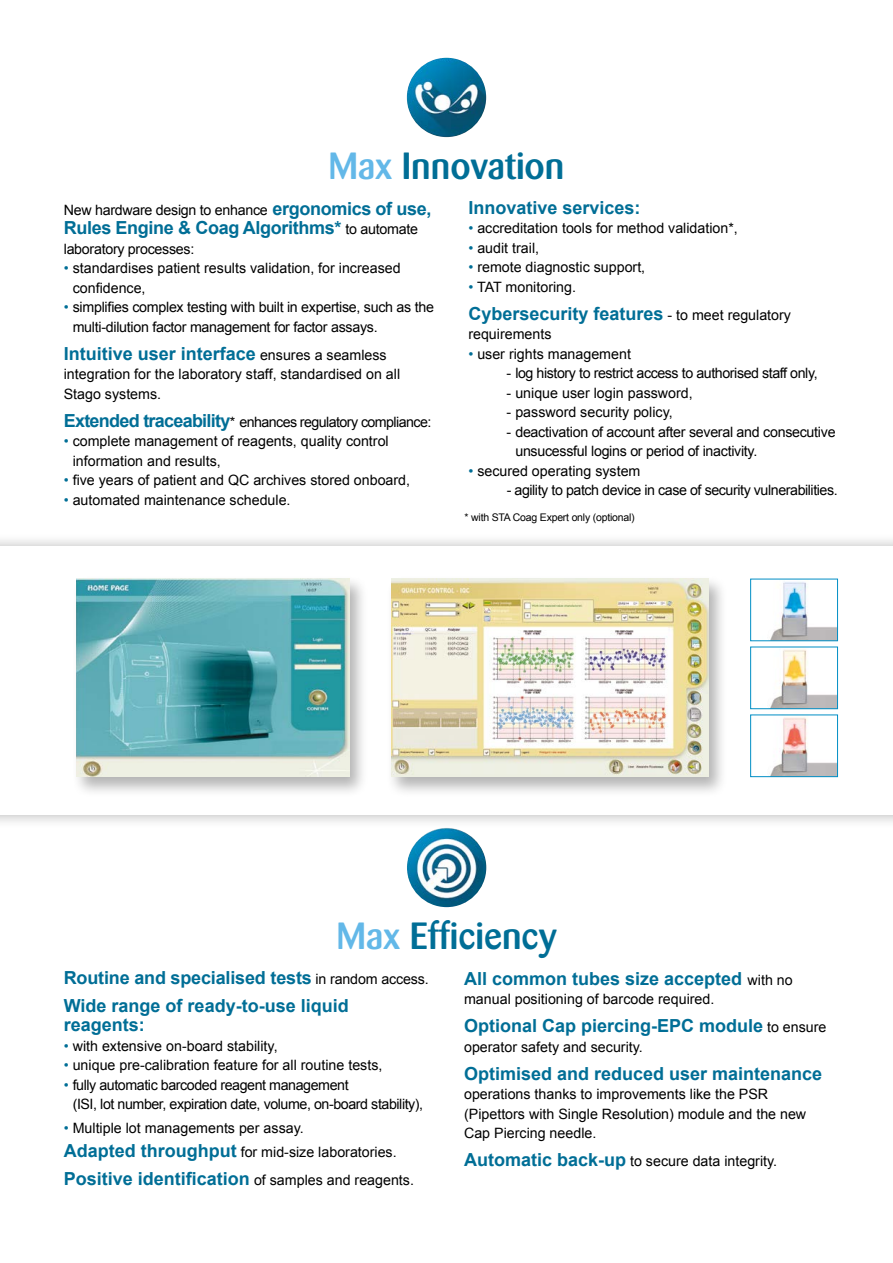
<style>
.page{position:relative;width:893px;height:1263px;background:#fff}
.page>*{position:absolute;margin:0;border:0;box-sizing:border-box;transform-origin:0 0}
.t1{font:500 37.5px "Barmeno";color:#006e96}
.t2{font:700 18px/28px "Arial";color:#006e96}
.t3{font:700 18px "Arial";letter-spacing:-.02em;color:#006e96}
.t4{font:14.25px/19.5px "Arial";color:#000}
.t5{font:14.25px/19.5px "Arial";letter-spacing:-.02em;color:#000}
.t6{font:14.25px/19.5px "Arial";letter-spacing:-.03em;color:#000}
.t7{font:14.25px "Arial";letter-spacing:-.04em;color:#000}
.t8{font:10.5px "Arial";letter-spacing:-.02em;color:#000}
.s1{color:#63b8e8}
.s2{font-weight:700;font-size:18px;color:#006e96}
.s3{font-weight:400;font-size:14.25px;color:#000}
.s4{color:#006e96}
</style>
<div class="page">
<div style="left:0;top:532px;width:893px;height:297px;background:#000;opacity:.3"></div>
<div style="left:0;top:547px;width:893px;height:268px;background:#fff"></div>
<img style="left:407px;top:58px;width:79px;height:79px;border-radius:40px">
<img style="left:407px;top:828px;width:79px;height:79px;border-radius:40px">
<div style="left:71px;top:576px;width:297px;height:222px;background:#000;opacity:.3"></div>
<img style="left:77px;top:579px;width:272px;height:198px">
<div style="left:386px;top:576px;width:341px;height:222px;background:#000;opacity:.3"></div>
<img style="left:391px;top:579px;width:317px;height:198px">
<img style="left:770px;top:649px;width:66px;height:58px">
<div style="left:750px;top:647px;width:88px;height:62px;border:1px solid #008ec5"></div>
<img style="left:770px;top:582px;width:66px;height:57px">
<div style="left:750px;top:579px;width:88px;height:62px;border:1px solid #008ec5"></div>
<img style="left:770px;top:717px;width:66px;height:58px">
<div style="left:750px;top:715px;width:88px;height:62px;border:1px solid #008ec5"></div>
<h1 class="t1" style="left:328px;top:144px;width:237px"><span class="s1">Max</span> Innovation</h1>
<p class="t5" style="left:64px;top:200px;width:369px">New hardware design to enhance <span class="s2">ergonomics of use,</span></p>
<p class="t3" style="left:64px;top:216px;width:356px">Rules Engine &amp; Coag Algorithms* <span class="s3">to automate</span></p>
<p class="t5" style="left:64px;top:239px;width:132px">laboratory processes:</p>
<p class="t4" style="left:73px;top:259px;width:329px;text-indent:-9px"><span class="s4">•</span> standardises patient results validation, for increased confidence,</p>
<p class="t5" style="left:73px;top:298px;width:363px;text-indent:-9px"><span class="s4">•</span> simplifies complex testing with built in expertise, such as the multi-dilution factor management for factor assays.</p>
<p class="t2" style="left:64px;top:340px;width:324px">Intuitive user interface <span class="s3">ensures a seamless</span></p>
<p class="t4" style="left:64px;top:365px;width:338px">integration for the laboratory staff, standardised on all<br>Stago systems.</p>
<p class="t7" style="left:64px;top:412px;width:369px"><span class="s2">Extended traceability</span>* enhances regulatory compliance:</p>
<p class="t4" style="left:73px;top:432px;width:318px;text-indent:-9px"><span class="s4">•</span> complete management of reagents, quality control information and results,</p>
<p class="t4" style="left:64px;top:471px;width:348px"><span class="s4">•</span> five years of patient and QC archives stored onboard,</p>
<p class="t4" style="left:64px;top:490px;width:228px"><span class="s4">•</span> automated maintenance schedule.</p>
<p class="t2" style="left:468px;top:194px;width:174px">Innovative services:</p>
<p class="t4" style="left:468px;top:219px;width:271px"><span class="s4">•</span> accreditation tools for method validation*,</p>
<p class="t4" style="left:468px;top:238px;width:72px"><span class="s4">•</span> audit trail,</p>
<p class="t4" style="left:468px;top:258px;width:178px"><span class="s4">•</span> remote diagnostic support,</p>
<p class="t4" style="left:468px;top:277px;width:109px"><span class="s4">•</span> TAT monitoring.</p>
<p class="t2" style="left:468px;top:300px;width:324px">Cybersecurity features <span class="s3">- to meet regulatory</span></p>
<p class="t4" style="left:468px;top:325px;width:85px">requirements</p>
<p class="t4" style="left:468px;top:344px;width:164px"><span class="s4">•</span> user rights management</p>
<p class="t6" style="left:507px;top:364px;width:312px">- log history to restrict access to authorised staff only,</p>
<p class="t4" style="left:507px;top:383px;width:188px">- unique user login password,</p>
<p class="t4" style="left:507px;top:403px;width:168px">- password security policy,</p>
<p class="t5" style="left:515px;top:422px;width:322px;text-indent:-9px">- deactivation of account after several and consecutive unsucessful logins or period of inactivity.</p>
<p class="t4" style="left:468px;top:461px;width:174px"><span class="s4">•</span> secured operating system</p>
<p class="t6" style="left:507px;top:481px;width:333px">- agility to patch device in case of security vulnerabilities.</p>
<p class="t8" style="left:465px;top:511px;width:172px">* with STA Coag Expert only (optional)</p>
<h1 class="t1" style="left:336px;top:914px;width:222px"><span class="s1">Max</span> Efficiency</h1>
<p class="t2" style="left:64px;top:964px;width:367px">Routine and specialised tests <span class="s3">in random access.<br></span>Wide range of ready-to-use liquid</p>
<p class="t2" style="left:64px;top:1011px;width:83px">reagents:</p>
<p class="t4" style="left:64px;top:1036px;width:215px"><span class="s4">•</span> with extensive on-board stability,</p>
<p class="t4" style="left:64px;top:1056px;width:320px"><span class="s4">•</span> unique pre-calibration feature for all routine tests,</p>
<p class="t6" style="left:73px;top:1075px;width:352px;text-indent:-9px"><span class="s4">•</span> fully automatic barcoded reagent management<br>(ISI, lot number, expiration date, volume, on-board stability),</p>
<p class="t4" style="left:64px;top:1116px;width:334px;line-height:23.7px"><span class="s4">•</span> Multiple lot managements per assay.<br><span class="s2">Adapted throughput</span> for mid-size laboratories.</p>
<p class="t2" style="left:64px;top:1165px;width:352px">Positive identification <span class="s3">of samples and reagents.</span></p>
<p class="t2" style="left:464px;top:965px;width:330px">All common tubes size accepted <span class="s3">with no</span></p>
<p class="t4" style="left:464px;top:990px;width:252px">manual positioning of barcode required.</p>
<p class="t2" style="left:464px;top:1013px;width:364px">Optional Cap piercing-EPC module <span class="s3">to ensure</span></p>
<p class="t4" style="left:464px;top:1037px;width:180px">operator safety and security.</p>
<p class="t2" style="left:464px;top:1060px;width:360px">Optimised and reduced user maintenance</p>
<p class="t4" style="left:464px;top:1085px;width:344px">operations thanks to improvements like the PSR (Pipettors with Single Resolution) module and the new<br>Cap Piercing needle.</p>
<p class="t4" style="left:464px;top:1152px;width:315px"><span class="s2">Automatic back-up</span> to secure data integrity.</p>
</div>
